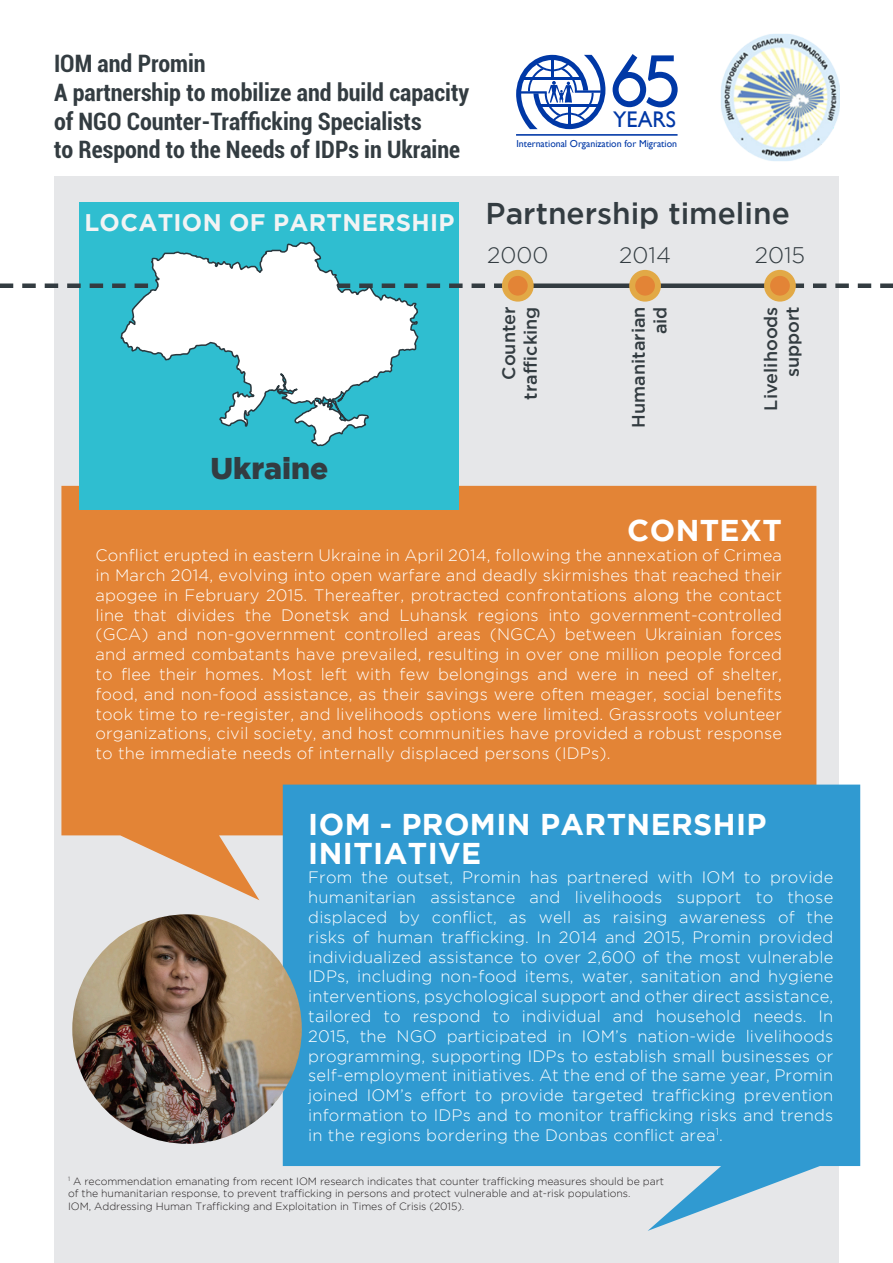
<style>
.page{position:relative;width:893px;height:1263px;background:#fff}
.page>*{position:absolute;margin:0;border:0;box-sizing:border-box;transform-origin:0 0}
.t1{font:700 30px/28.5px "Gotham";letter-spacing:.015em;color:#fff}
.t2{font:500 30px "Gotham";color:#333c41}
.t3{font:900 30px "Gotham";color:#333c41}
.t4{font:700 condensed 24px/28.8px "Roboto";color:#333c41}
.t5{font:700 24px "Gotham";letter-spacing:.015em;color:#f2f3f4}
.t6{font:22.65px "Gill Sans";color:#0038a6}
.t7{font:300 22.5px "Gotham";color:#333c41}
.t8{font:500 18px/21.6px "Gotham";color:#333c41;text-align:right}
.t9{font:300 16.5px/19.8px "Gotham";letter-spacing:.01em;color:#fff;text-align:justify}
.t10{font:300 10.5px "Gotham";letter-spacing:-.005em;color:#231f20}
.t11{font:10.05px "Gill Sans";color:#0038a6}
</style>
<div class="page">
<div style="left:54px;top:176px;width:785px;height:1087px;background:#e6e7e9"></div>
<hr style="left:516px;top:134px;width:162px;height:2px;background:#0038a6">
<svg style="left:516px;top:55px;width:89px;height:74px"></svg>
<svg style="left:613px;top:54px;width:65px;height:53px"></svg>
<div style="left:61px;top:486px;width:755px;height:414px;background:#e38436"></div>
<div style="left:80px;top:202px;width:379px;height:307px;background:#2fbed0"></div>
<svg style="left:796px;top:283px;width:97px;height:5px"></svg>
<svg style="left:0;top:283px;width:502px;height:5px"></svg>
<svg style="left:283px;top:784px;width:577px;height:447px;background:#49a4d4"></svg>
<div style="left:521px;top:283px;width:262px;height:5px;background:#333c41"></div>
<div style="left:505px;top:273px;width:26px;height:26px;background:#e38436;border-radius:50%"></div>
<div style="left:502px;top:270px;width:32px;height:32px;border:6px solid #e2a946;border-radius:50%"></div>
<div style="left:632px;top:273px;width:26px;height:26px;background:#e38436;border-radius:50%"></div>
<div style="left:629px;top:270px;width:32px;height:32px;border:6px solid #e2a946;border-radius:50%"></div>
<div style="left:767px;top:273px;width:26px;height:26px;background:#e38436;border-radius:50%"></div>
<div style="left:764px;top:270px;width:32px;height:32px;border:6px solid #e2a946;border-radius:50%"></div>
<img style="left:721px;top:34px;width:119px;height:127px">
<img style="left:72px;top:914px;width:230px;height:230px;border-radius:115px">
<svg style="left:120px;top:242px;width:299px;height:205px"></svg>
<p class="t4" style="left:54px;top:48px;width:153px">IOM and Promin</p>
<p class="t4" style="left:54px;top:77px;width:417px">A partnership to mobilize and build capacity of NGO Counter-Trafficking Specialists</p>
<p class="t4" style="left:54px;top:135px;width:408px">to Respond to the Needs of IDPs in Ukraine</p>
<p class="t5" style="left:84px;top:209px;width:372px">LOCATION OF PARTNERSHIP</p>
<p class="t3" style="left:211px;top:451px;width:119px">Ukraine</p>
<h3 class="t6" style="left:613px;top:106px;width:64px">YEARS</h3>
<p class="t11" style="left:516px;top:138px;width:162px">International Organization for Migration</p>
<p class="t2" style="left:486px;top:196px;width:306px">Partnership timeline</p>
<p class="t7" style="left:487px;top:243px;width:63px">2000</p>
<p class="t7" style="left:619px;top:243px;width:53px">2014</p>
<p class="t7" style="left:755px;top:243px;width:52px">2015</p>
<p class="t8" style="left:497px;top:380px;width:75px;rotate:-90deg">Counter</p>
<p class="t8" style="left:519px;top:400px;width:95px;rotate:-90deg">trafficking</p>
<p class="t8" style="left:627px;top:428px;width:123px;rotate:-90deg">Humanitarian aid</p>
<p class="t8" style="left:760px;top:410px;width:106px;rotate:-90deg">Livelihoods support</p>
<p class="t1" style="left:627px;top:516px;width:156px">CONTEXT</p>
<p class="t9" style="left:95px;top:545px;width:688px">Conflict erupted in eastern Ukraine in April 2014, following the annexation of Crimea in March 2014, evolving into open warfare and deadly skirmishes that reached their apogee in February 2015. Thereafter, protracted confrontations along the contact line that divides the Donetsk and Luhansk regions into government-controlled (GCA) and non-government controlled areas (NGCA) between Ukrainian forces and armed combatants have prevailed, resulting in over one million people forced to flee their homes. Most left with few belongings and were in need of shelter, food, and non-food assistance, as their savings were often meager, social benefits took time to re-register, and livelihoods options were limited. Grassroots volunteer organizations, civil society, and host communities have provided a robust response to the immediate needs of internally displaced persons (IDPs).</p>
<p class="t1" style="left:308px;top:809px;width:460px">IOM - PROMIN PARTNERSHIP<br>INITIATIVE</p>
<p class="t9" style="left:308px;top:867px;width:526px">From the outset, Promin has partnered with IOM to provide humanitarian assistance and livelihoods support to those displaced by conflict, as well as raising awareness of the risks of human trafficking. In 2014 and 2015, Promin provided individualized assistance to over 2,600 of the most vulnerable IDPs, including non-food items, water, sanitation and hygiene interventions, psychological support and other direct assistance, tailored to respond to individual and household needs. In 2015, the NGO participated in IOM’s nation-wide livelihoods programming, supporting IDPs to establish small businesses or self-employment initiatives. At the end of the same year, Promin joined IOM’s effort to provide targeted trafficking prevention information to IDPs and to monitor trafficking risks and trends in the regions bordering the Donbas conflict area<sup>1</sup>.</p>
<p class="t10" style="left:68px;top:1175px;width:597px"><sup>1</sup> A recommendation emanating from recent IOM research indicates that counter trafficking measures should be part</p>
<p class="t10" style="left:68px;top:1188px;width:564px">of the humanitarian response, to prevent trafficking in persons and protect vulnerable and at-risk populations.</p>
<p class="t10" style="left:68px;top:1200px;width:398px">IOM, Addressing Human Trafficking and Exploitation in Times of Crisis (2015).</p>
</div>
